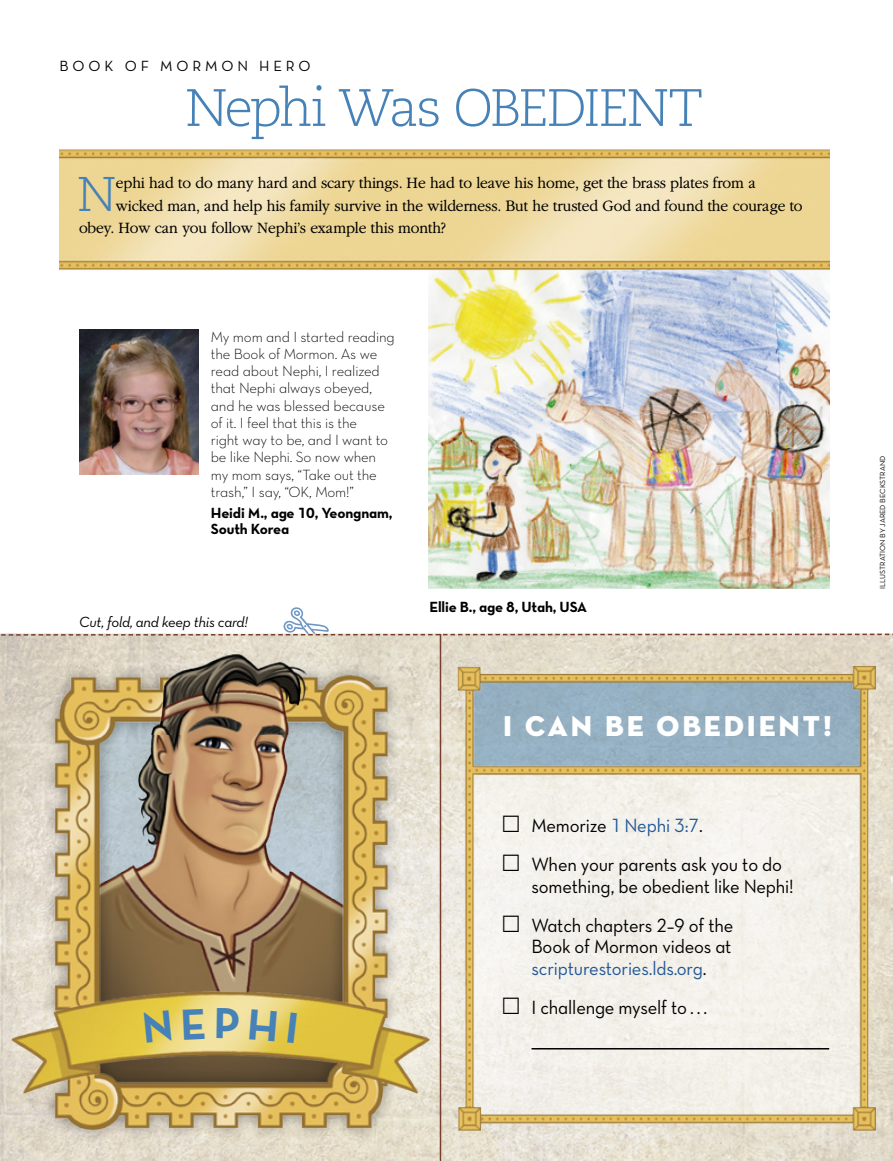
<style>
.page{position:relative;width:893px;height:1161px;background:#fff}
.page>*{position:absolute;margin:0;border:0;box-sizing:border-box;transform-origin:0 0}
.t1{font:300 52.5px "Caecilialds Std";letter-spacing:-.05em;color:#4682b7}
.ARTCL_para_first_reg{font:300 48.6px "Caecilialds Std";color:#4682b7}
.SIDE_title{font:29.25px "Neutralds Lat Titling Display";letter-spacing:.1em;color:#fff}
.LISTbullet-1_para_fi{font:19.5px/21.8px "Neutralds Lat Book Alt";letter-spacing:-.01em;color:#000;scale:.95 1}
.SIDE-LISTbullet_para{font:19.5px "Neutralds Lat Book Alt";letter-spacing:-.01em;color:#000;scale:.95 1}
.ARTCL_para_first_reg-2{font:300 16.5px "Garamondlds Lat Plus";letter-spacing:-.01em;color:#000;scale:.95 1}
.SIDEQT_child_para_fi{font:15px/17.2px "Neutralds Lat Light Alt";letter-spacing:-.01em;color:#000}
.QUOTE-BIO_para{font:15px/15.8px "Neutralds Lat Bold Alt";letter-spacing:-.01em;color:#000}
.FIGimg_para{font:15px "Neutralds Lat Book Italic Alt";letter-spacing:-.02em;color:#000}
.t2{font:15px "Neutralds Lat Book Alt";letter-spacing:.26em;color:#000}
.t3{font:7.5px "Neutralds Lat Book Alt";color:#000}
.s1{color:#235897}
</style>
<div class="page">
<img style="left:0;top:646px;width:893px;height:515px">
<div style="left:41px;top:1016px;width:360px;height:126px;background:#000;opacity:.4"></div>
<img style="left:48px;top:1098px;width:349px;height:35px">
<img style="left:428px;top:277px;width:401px;height:311px">
<img style="left:79px;top:330px;width:119px;height:144px">
<img style="left:60px;top:149px;width:769px;height:128px">
<img style="left:455px;top:659px;width:438px;height:481px">
<div style="left:41px;top:661px;width:360px;height:370px;background:#000;opacity:.4"></div>
<img style="left:48px;top:667px;width:349px;height:317px">
<img style="left:6px;top:984px;width:429px;height:114px">
<img style="left:147px;top:647px;width:167px;height:88px">
<hr style="left:440px;top:634px;width:1px;height:527px;background:#793e2e">
<svg style="left:0;top:607px;width:893px;height:39px"></svg>
<hr style="left:531px;top:1048px;width:298px;height:1px;background:#000">
<svg style="left:144px;top:1010px;width:27px;height:33px"></svg>
<svg style="left:183px;top:1008px;width:22px;height:31px"></svg>
<svg style="left:217px;top:1008px;width:22px;height:31px"></svg>
<svg style="left:249px;top:1009px;width:28px;height:32px"></svg>
<svg style="left:287px;top:1012px;width:10px;height:31px"></svg>
<p class="t2" style="left:60px;top:55px;width:253px">BOOK OF MORMON HERO</p>
<p class="t1" style="left:185px;top:78px;width:519px">Nephi Was OBEDIENT</p>
<p class="ARTCL_para_first_reg" style="left:78px;top:167px;width:40px">N</p>
<p class="ARTCL_para_first_reg-2" style="left:116px;top:171px;width:675px">ephi had to do many hard and scary things. He had to leave his home, get the brass plates from a</p>
<p class="ARTCL_para_first_reg-2" style="left:116px;top:194px;width:725px">wicked man, and help his family survive in the wilderness. But he trusted God and found the courage to</p>
<p class="ARTCL_para_first_reg-2" style="left:79px;top:216px;width:387px">obey. How can you follow Nephi’s example this month?</p>
<p class="SIDEQT_child_para_fi" style="left:211px;top:327px;width:185px">My mom and I started reading the Book of Mormon. As we read about Nephi, I realized that Nephi always obeyed, and he was blessed because of it. I feel that this is the<br>right way to be, and I want to be like Nephi. So now when my mom says, “Take out the trash,” I say, “OK, Mom!”</p>
<p class="QUOTE-BIO_para" style="left:211px;top:504px;width:183px">Heidi M., age 10, Yeongnam,<br>South Korea</p>
<p class="FIGimg_para" style="left:79px;top:610px;width:170px">Cut, fold, and keep this card!</p>
<p class="QUOTE-BIO_para" style="left:429px;top:598px;width:159px">Ellie B., age 8, Utah, USA</p>
<p class="SIDE_title" style="left:503px;top:702px;width:330px">I CAN BE OBEDIENT!</p>
<p class="LISTbullet-1_para_fi" style="left:502px;top:814px;width:213px">□ Memorize <span class="s1">1 Nephi 3:7</span>.</p>
<p class="LISTbullet-1_para_fi" style="left:531px;top:853px;width:277px;text-indent:-30px">□ When your parents ask you to do something, be obedient like Nephi!</p>
<p class="LISTbullet-1_para_fi" style="left:531px;top:913px;width:214px;text-align:justify;text-indent:-30px">□ Watch chapters 2–9 of the Book of Mormon videos at <span class="s1">scripturestories.lds.org</span>.</p>
<p class="SIDE-LISTbullet_para" style="left:502px;top:992px;width:218px">□ I challenge myself to . . .</p>
<p class="t3" style="left:877px;top:588px;width:134px;rotate:-90deg">ILLUSTRATION BY JARED BECKSTRAND</p>
</div>
